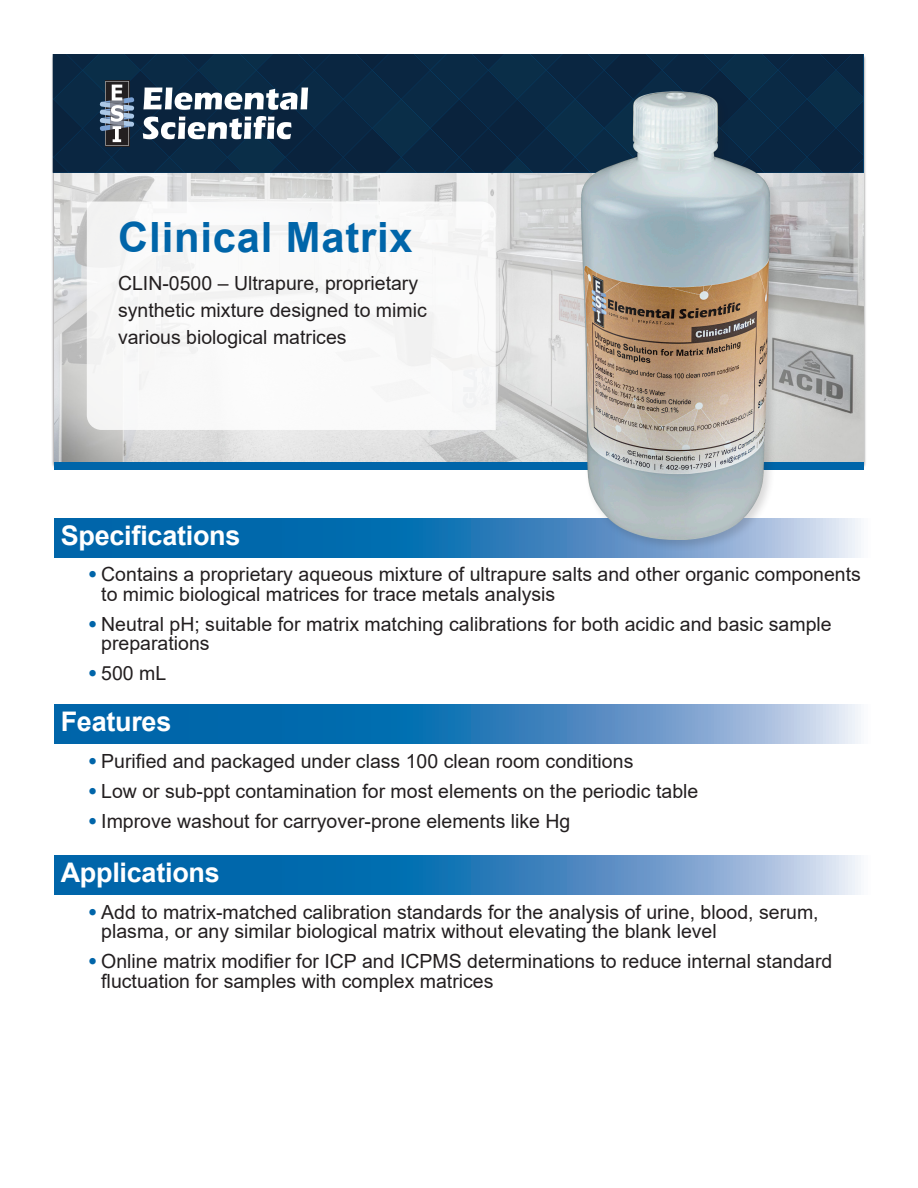
<style>
.page{position:relative;width:918px;height:1188px;background:#fff}
.page>*{position:absolute;margin:0;border:0;box-sizing:border-box;transform-origin:0 0}
.Product_Name{font:700 41.7px "Arial";letter-spacing:.02em;color:#0065a9}
.Main_Point_headline_in_blue_bar{font:700 27px "Arial";letter-spacing:-.01em;color:#fff}
.Product_Description{font:19.5px/19.5px "Arial";color:#231f20}
.s1{font-weight:900;color:#0065a9}
</style>
<div class="page">
<img style="left:54px;top:173px;width:810px;height:289px">
<div style="left:54px;top:462px;width:810px;height:8px;background:#0065a9"></div>
<svg style="left:87px;top:202px;width:409px;height:228px"></svg>
<svg style="left:53px;top:54px;width:811px;height:119px;background:#1a354e"></svg>
<svg style="left:54px;top:518px;width:807px;height:39px;background:#267cb7"></svg>
<svg style="left:54px;top:705px;width:807px;height:39px;background:#3c86bd"></svg>
<svg style="left:54px;top:856px;width:807px;height:39px;background:#3c86bd"></svg>
<img style="left:557px;top:54px;width:246px;height:496px">
<p class="Product_Name" style="left:118px;top:208px;width:296px">Clinical Matrix</p>
<p class="Product_Description" style="left:118px;top:270px;width:310px;line-height:27px">CLIN-0500 – Ultrapure, proprietary synthetic mixture designed to mimic various biological matrices</p>
<p class="Main_Point_headline_in_blue_bar" style="left:61px;top:516px;width:181px">Specifications</p>
<p class="Product_Description" style="left:101px;top:565px;width:761px;text-indent:-14px"><span class="s1">•</span> Contains a proprietary aqueous mixture of ultrapure salts and other organic components to mimic biological matrices for trace metals analysis</p>
<p class="Product_Description" style="left:101px;top:614px;width:732px;text-indent:-14px"><span class="s1">•</span> Neutral pH; suitable for matrix matching calibrations for both acidic and basic sample preparations</p>
<p class="Product_Description" style="left:88px;top:664px;width:80px"><span class="s1">•</span> 500 mL</p>
<p class="Main_Point_headline_in_blue_bar" style="left:61px;top:703px;width:112px">Features</p>
<p class="Product_Description" style="left:88px;top:751px;width:547px"><span class="s1">•</span> Purified and packaged under class 100 clean room conditions</p>
<p class="Product_Description" style="left:88px;top:781px;width:612px"><span class="s1">•</span> Low or sub-ppt contamination for most elements on the periodic table</p>
<p class="Product_Description" style="left:88px;top:811px;width:484px"><span class="s1">•</span> Improve washout for carryover-prone elements like Hg</p>
<p class="Main_Point_headline_in_blue_bar" style="left:61px;top:854px;width:161px">Applications</p>
<p class="Product_Description" style="left:101px;top:902px;width:719px;text-indent:-14px"><span class="s1">•</span> Add to matrix-matched calibration standards for the analysis of urine, blood, serum, plasma, or any similar biological matrix without elevating the blank level</p>
<p class="Product_Description" style="left:101px;top:952px;width:733px;text-indent:-14px"><span class="s1">•</span> Online matrix modifier for ICP and ICPMS determinations to reduce internal standard fluctuation for samples with complex matrices</p>
</div>
